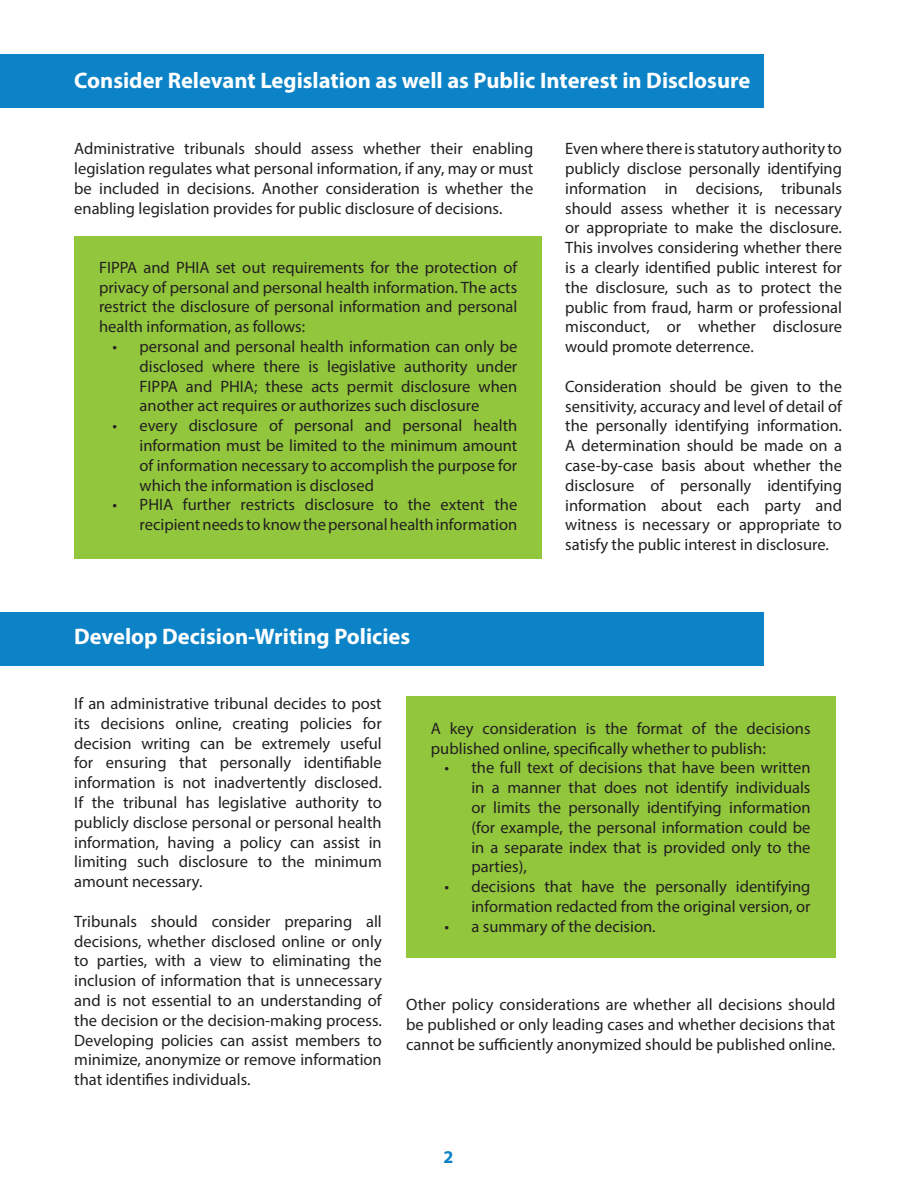
<style>
.page{position:relative;width:918px;height:1188px;background:#fff}
.page>*{position:absolute;margin:0;border:0;box-sizing:border-box;transform-origin:0 0}
.t1{font:700 22.5px "Myriad Pro";color:#fff}
.t2{font:700 18px "Myriad Pro";color:#0c83c6}
.t3{font:16.5px/19.8px "Myriad Pro";color:#231f20;text-align:justify}
</style>
<div class="page">
<div style="left:0;top:54px;width:764px;height:54px;background:#0c83c6"></div>
<div style="left:0;top:612px;width:764px;height:54px;background:#0c83c6"></div>
<div style="left:74px;top:236px;width:468px;height:322px;background:#92c73d"></div>
<div style="left:406px;top:697px;width:429px;height:261px;background:#92c73d"></div>
<p class="t1" style="left:74px;top:66px;width:678px">Consider Relevant Legislation as well as Public Interest in Disclosure</p>
<p class="t3" style="left:74px;top:138px;width:461px">Administrative tribunals should assess whether their enabling legislation regulates what personal information, if any, may or must be included in decisions. Another consideration is whether the enabling legislation provides for public disclosure of decisions.</p>
<p class="t3" style="left:99px;top:257px;width:420px">FIPPA and PHIA set out requirements for the protection of privacy of personal and personal health information. The acts restrict the disclosure of personal information and personal health information, as follows:</p>
<p class="t3" style="left:140px;top:336px;width:379px;text-indent:-27px">• personal and personal health information can only be disclosed where there is legislative authority under FIPPA and PHIA; these acts permit disclosure when another act requires or authorizes such disclosure</p>
<p class="t3" style="left:140px;top:416px;width:379px;text-indent:-27px">• every disclosure of personal and personal health information must be limited to the minimum amount of information necessary to accomplish the purpose for which the information is disclosed</p>
<p class="t3" style="left:113px;top:495px;width:406px;text-align:right">• PHIA further restricts disclosure to the extent the recipient needs to know the personal health information</p>
<p class="t1" style="left:74px;top:621px;width:337px">Develop Decision-Writing Policies</p>
<p class="t3" style="left:565px;top:138px;width:278px">Even where there is statutory authority to publicly disclose personally identifying information in decisions, tribunals should assess whether it is necessary or appropriate to make the disclosure.<br>This involves considering whether there is a clearly identified public interest for the disclosure, such as to protect the public from fraud, harm or professional misconduct, or whether disclosure would promote deterrence.</p>
<p class="t3" style="left:565px;top:376px;width:278px">Consideration should be given to the sensitivity, accuracy and level of detail of the personally identifying information.<br>A determination should be made on a case-by-case basis about whether the disclosure of personally identifying information about each party and witness is necessary or appropriate to satisfy the public interest in disclosure.</p>
<p class="t3" style="left:74px;top:693px;width:309px">If an administrative tribunal decides to post its decisions online, creating policies for decision writing can be extremely useful for ensuring that personally identifiable information is not inadvertently disclosed.<br>If the tribunal has legislative authority to publicly disclose personal or personal health information, having a policy can assist in limiting such disclosure to the minimum amount necessary.</p>
<p class="t3" style="left:74px;top:911px;width:309px">Tribunals should consider preparing all decisions, whether disclosed online or only to parties, with a view to eliminating the inclusion of information that is unnecessary and is not essential to an understanding of the decision or the decision-making process.<br>Developing policies can assist members to minimize, anonymize or remove information that identifies individuals.</p>
<p class="t3" style="left:431px;top:718px;width:381px">A key consideration is the format of the decisions published online, specifically whether to publish:</p>
<p class="t3" style="left:471px;top:758px;width:341px;text-indent:-27px">• the full text of decisions that have been written in a manner that does not identify individuals or limits the personally identifying information (for example, the personal information could be in a separate index that is provided only to the parties),</p>
<p class="t3" style="left:444px;top:877px;width:368px;text-align:right">• decisions that have the personally identifying information redacted from the original version, or</p>
<p class="t3" style="left:444px;top:916px;width:213px">• a summary of the decision.</p>
<p class="t3" style="left:406px;top:994px;width:431px">Other policy considerations are whether all decisions should be published or only leading cases and whether decisions that cannot be sufficiently anonymized should be published online.</p>
<p class="t2" style="left:444px;top:1145px;width:11px">2</p>
</div>
